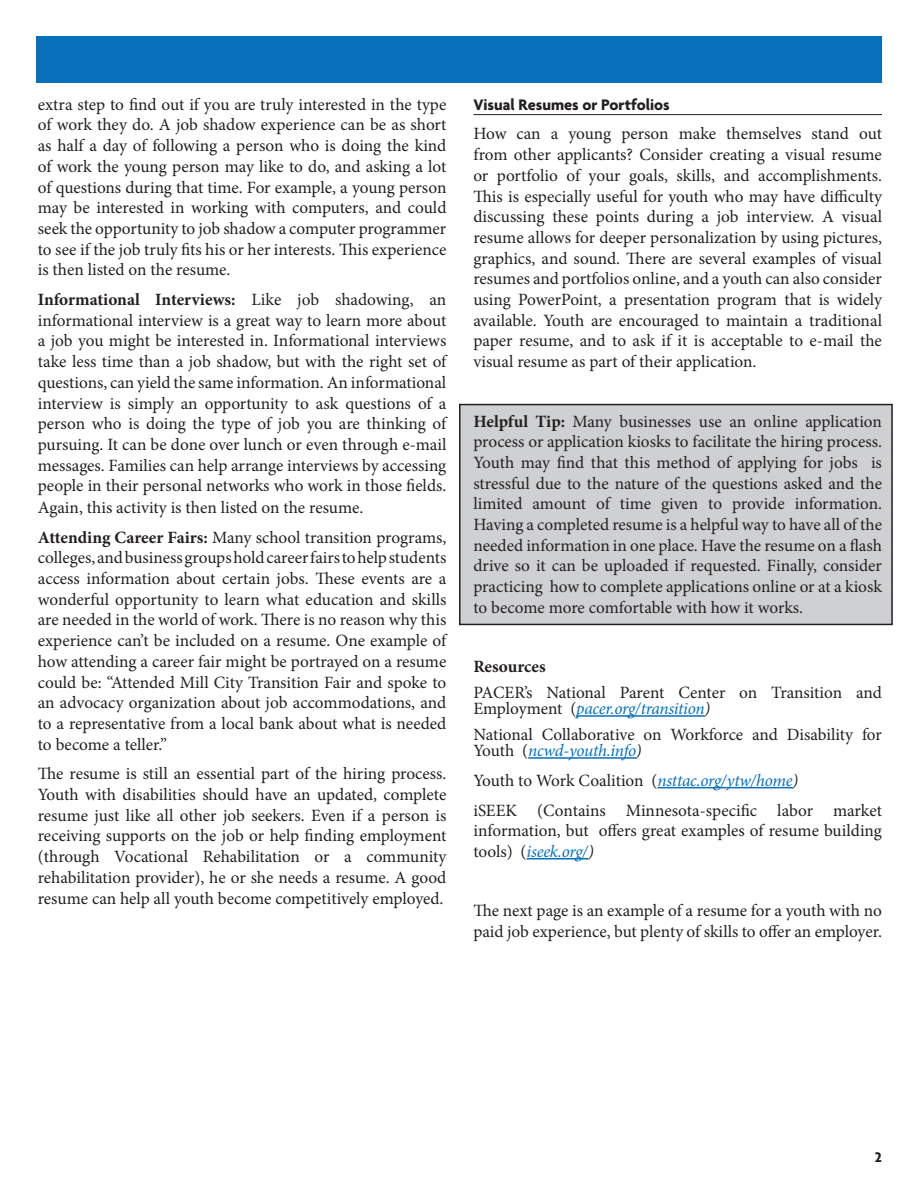
<style>
.page{position:relative;width:918px;height:1188px;background:#fff}
.page>*{position:absolute;margin:0;border:0;box-sizing:border-box;transform-origin:0 0}
.t1{font:17.25px/20.7px "Minion Pro";letter-spacing:-.005em;color:#231f20;text-align:justify}
.t2{font:700 17.25px "Minion Pro";color:#231f20}
.t3{font:700 16.5px "Agenda";color:#231f20}
.t4{font:700 15px "Agenda";color:#231f20}
.s1{font-weight:700}
.s2{font-style:italic;color:#0770ba}
.s3{font-style:italic}
</style>
<div class="page">
<div style="left:36px;top:36px;width:846px;height:47px;background:#0770ba"></div>
<div style="left:460px;top:405px;width:432px;height:219px;background:#cfd0d2"></div>
<div style="left:459px;top:404px;width:434px;height:221px;border:2px solid #231f20"></div>
<hr style="left:473px;top:114px;width:409px;height:1px;background:#231f20">
<hr style="left:576px;top:715px;width:128px;height:2px;background:#0770ba">
<hr style="left:528px;top:757px;width:108px;height:2px;background:#0770ba">
<hr style="left:657px;top:787px;width:136px;height:1px;background:#0770ba">
<hr style="left:527px;top:858px;width:61px;height:2px;background:#0770ba">
<p class="t1" style="left:38px;top:94px;width:410px">extra step to find out if you are truly interested in the type of work they do. A job shadow experience can be as short as half a day of following a person who is doing the kind of work the young person may like to do, and asking a lot of questions during that time. For example, a young person may be interested in working with computers, and could seek the opportunity to job shadow a computer programmer to see if the job truly fits his or her interests. This experience is then listed on the resume.</p>
<p class="t1" style="left:38px;top:289px;width:410px"><span class="s1">Informational Interviews:</span> Like job shadowing, an informational interview is a great way to learn more about a job you might be interested in. Informational interviews take less time than a job shadow, but with the right set of questions, can yield the same information. An informational interview is simply an opportunity to ask questions of a person who is doing the type of job you are thinking of pursuing. It can be done over lunch or even through e-mail messages. Families can help arrange interviews by accessing people in their personal networks who work in those fields.<br>Again, this activity is then listed on the resume.</p>
<p class="t1" style="left:38px;top:527px;width:410px"><span class="s1">Attending Career Fairs:</span> Many school transition programs, colleges, and business groups hold career fairs to help students access information about certain jobs. These events are a wonderful opportunity to learn what education and skills are needed in the world of work. There is no reason why this experience can’t be included on a resume. One example of how attending a career fair might be portrayed on a resume could be: “Attended Mill City Transition Fair and spoke to an advocacy organization about job accommodations, and to a representative from a local bank about what is needed to become a teller.”</p>
<p class="t1" style="left:38px;top:764px;width:410px">The resume is still an essential part of the hiring process.<br>Youth with disabilities should have an updated, complete resume just like all other job seekers. Even if a person is receiving supports on the job or help finding employment (through Vocational Rehabilitation or a community rehabilitation provider), he or she needs a resume. A good resume can help all youth become competitively employed.</p>
<p class="t3" style="left:473px;top:94px;width:198px">Visual Resumes or Portfolios</p>
<p class="t1" style="left:473px;top:124px;width:410px">How can a young person make themselves stand out from other applicants? Consider creating a visual resume or portfolio of your goals, skills, and accomplishments.<br>This is especially useful for youth who may have difficulty discussing these points during a job interview. A visual resume allows for deeper personalization by using pictures, graphics, and sound. There are several examples of visual resumes and portfolios online, and a youth can also consider using PowerPoint, a presentation program that is widely available. Youth are encouraged to maintain a traditional paper resume, and to ask if it is acceptable to e-mail the visual resume as part of their application.</p>
<p class="t1" style="left:473px;top:411px;width:410px"><span class="s1">Helpful Tip:</span> Many businesses use an online application process or application kiosks to facilitate the hiring process.<br>Youth may find that this method of applying for jobs is stressful due to the nature of the questions asked and the limited amount of time given to provide information.<br>Having a completed resume is a helpful way to have all of the needed information in one place. Have the resume on a flash drive so it can be uploaded if requested. Finally, consider practicing how to complete applications online or at a kiosk to become more comfortable with how it works.</p>
<p class="t2" style="left:473px;top:655px;width:74px">Resources</p>
<p class="t1" style="left:473px;top:684px;width:410px;line-height:16.5px">PACER’s National Parent Center on Transition and<br>Employment (<span class="s2">pacer.org/transition</span><span class="s3">)</span></p>
<p class="t1" style="left:473px;top:726px;width:410px;line-height:16.5px">National Collaborative on Workforce and Disability for<br>Youth (<span class="s2">ncwd-youth.info</span><span class="s3">)</span></p>
<p class="t1" style="left:473px;top:766px;width:410px;line-height:29.7px">Youth to Work Coalition (<span class="s2">nsttac.org/ytw/home</span><span class="s3">)<br></span>iSEEK (Contains Minnesota-specific labor market</p>
<p class="t1" style="left:473px;top:821px;width:410px">information, but offers great examples of resume building tools) (<span class="s2">iseek.org/</span><span class="s3">)</span></p>
<p class="t1" style="left:473px;top:901px;width:410px">The next page is an example of a resume for a youth with no paid job experience, but plenty of skills to offer an employer.</p>
<p class="t4" style="left:875px;top:1148px;width:9px">2</p>
</div>
